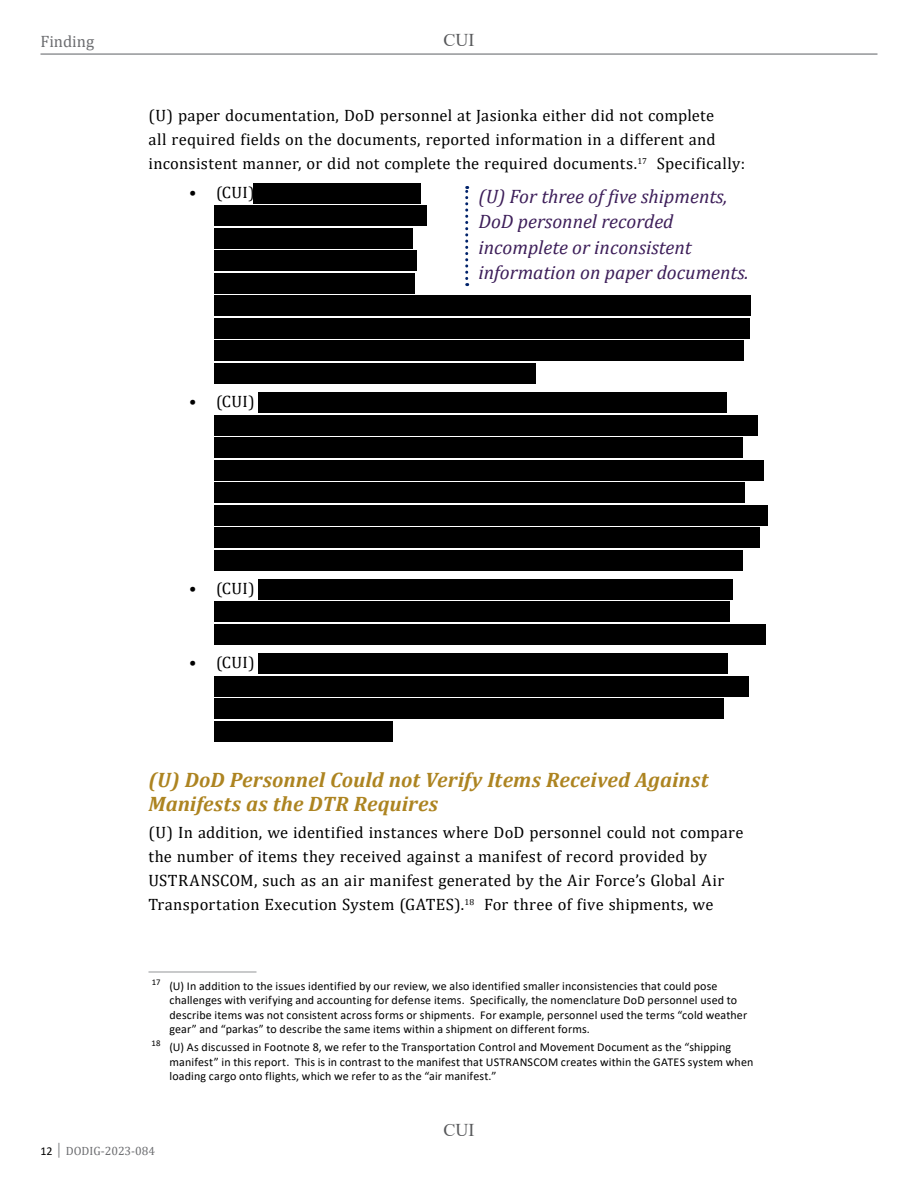
<style>
.page{position:relative;width:918px;height:1188px;background:#fff}
.page>*{position:absolute;margin:0;border:0;box-sizing:border-box;transform-origin:0 0}
.t1{font:italic 700 21px/24px "Cambria";letter-spacing:.005em;color:#ad8421}
.t2{font:italic 19.5px/25.5px "Cambria";color:#3d1e59}
.t3{font:18px "Times New Roman";color:#58595b}
.t4{font:16.5px/24px "Cambria";letter-spacing:.015em;color:#000}
.t5{font:16.5px "Cambria";color:#6d6e71}
.t6{font:12px/14.4px "Calibri";letter-spacing:.01em;color:#000}
.t7{font:12px "Cambria";color:#6d6e71}
.s1{font-family:"Calibri";color:#000}
</style>
<div class="page">
<hr style="left:40px;top:53px;width:838px;height:2px;background:#939598">
<hr style="left:148px;top:972px;width:108px;height:1px;background:#939598">
<svg style="left:465px;top:186px;width:3px;height:100px"></svg>
<div style="left:253px;top:183px;width:167px;height:21px;background:#000"></div>
<div style="left:214px;top:206px;width:213px;height:20px;background:#000"></div>
<div style="left:214px;top:228px;width:199px;height:21px;background:#000"></div>
<div style="left:214px;top:251px;width:203px;height:20px;background:#000"></div>
<div style="left:214px;top:273px;width:201px;height:21px;background:#000"></div>
<div style="left:214px;top:296px;width:537px;height:20px;background:#000"></div>
<div style="left:214px;top:318px;width:536px;height:21px;background:#000"></div>
<div style="left:214px;top:341px;width:530px;height:20px;background:#000"></div>
<div style="left:214px;top:363px;width:322px;height:21px;background:#000"></div>
<div style="left:258px;top:392px;width:469px;height:21px;background:#000"></div>
<div style="left:214px;top:415px;width:544px;height:20px;background:#000"></div>
<div style="left:214px;top:437px;width:529px;height:21px;background:#000"></div>
<div style="left:214px;top:460px;width:550px;height:20px;background:#000"></div>
<div style="left:214px;top:482px;width:531px;height:21px;background:#000"></div>
<div style="left:214px;top:505px;width:554px;height:20px;background:#000"></div>
<div style="left:214px;top:527px;width:546px;height:21px;background:#000"></div>
<div style="left:214px;top:550px;width:529px;height:20px;background:#000"></div>
<div style="left:258px;top:579px;width:474px;height:21px;background:#000"></div>
<div style="left:214px;top:602px;width:516px;height:20px;background:#000"></div>
<div style="left:214px;top:624px;width:552px;height:21px;background:#000"></div>
<div style="left:258px;top:653px;width:470px;height:21px;background:#000"></div>
<div style="left:214px;top:676px;width:535px;height:20px;background:#000"></div>
<div style="left:214px;top:698px;width:510px;height:21px;background:#000"></div>
<div style="left:214px;top:721px;width:179px;height:20px;background:#000"></div>
<h3 class="t5" style="left:40px;top:31px;width:55px">Finding</h3>
<h3 class="t3" style="left:444px;top:28px;width:32px">CUI</h3>
<p class="t4" style="left:148px;top:103px;width:598px">(U) paper documentation, DoD personnel at Jasionka either did not complete<br>all required fields on the documents, reported information in a different and inconsistent manner, or did not complete the required documents.<sup>17</sup> Specifically:</p>
<h3 class="t4" style="left:189px;top:180px;width:67px">• (CUI)</h3>
<h2 class="t2" style="left:478px;top:182px;width:272px">(U) For three of five shipments,<br>DoD personnel recorded incomplete or inconsistent information on paper documents.</h2>
<h3 class="t4" style="left:189px;top:390px;width:67px">• (CUI)</h3>
<h3 class="t4" style="left:189px;top:576px;width:67px">• (CUI)</h3>
<h3 class="t4" style="left:189px;top:651px;width:67px">• (CUI)</h3>
<h1 class="t1" style="left:148px;top:767px;width:561px">(U) DoD Personnel Could not Verify Items Received Against<br>Manifests as the DTR Requires</h1>
<p class="t4" style="left:148px;top:820px;width:597px">(U) In addition, we identified instances where DoD personnel could not compare the number of items they received against a manifest of record provided by USTRANSCOM, such as an air manifest generated by the Air Force’s Global Air Transportation Execution System (GATES).<sup>18</sup> For three of five shipments, we</p>
<p class="t6" style="left:170px;top:979px;width:579px;text-indent:-18px"><sup>17</sup> (U) In addition to the issues identified by our review, we also identified smaller inconsistencies that could pose challenges with verifying and accounting for defense items. Specifically, the nomenclature DoD personnel used to describe items was not consistent across forms or shipments. For example, personnel used the terms “cold weather gear” and “parkas” to describe the same items within a shipment on different forms.</p>
<p class="t6" style="left:170px;top:1040px;width:585px;text-indent:-18px"><sup>18</sup> (U) As discussed in Footnote 8, we refer to the Transportation Control and Movement Document as the “shipping manifest” in this report. This is in contrast to the manifest that USTRANSCOM creates within the GATES system when loading cargo onto flights, which we refer to as the “air manifest.”</p>
<h3 class="t3" style="left:444px;top:1117px;width:32px">CUI</h3>
<p class="t7" style="left:40px;top:1143px;width:116px"><span class="s1">12</span> │ DODIG-2023-084</p>
</div>
